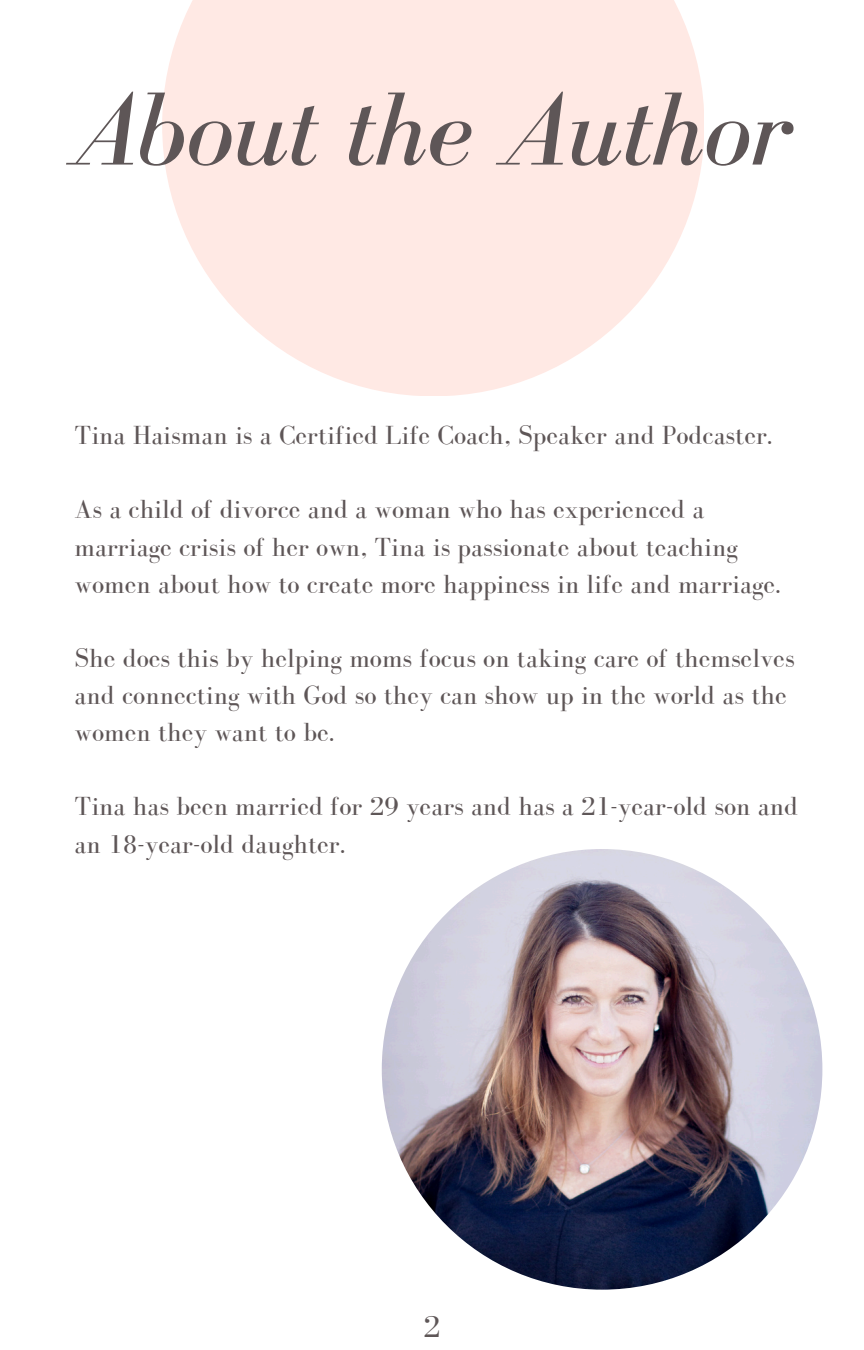
<style>
.page{position:relative;width:864px;height:1350px;background:#fff}
.page>*{position:absolute;margin:0;border:0;box-sizing:border-box;transform-origin:0 0}
.t1{font:italic 107.1px "Bodoni FLF";color:#5e5657}
.t2{font:31.5px "Bodoni FLF";color:#5e5657}
.t3{font:27px/37.1px "Bodoni FLF";color:#5e5657}
</style>
<div class="page">
<svg style="left:162px;top:0;width:542px;height:396px;fill:#ffe9e4"></svg>
<img style="left:382px;top:849px;width:440px;height:441px;border-radius:50%">
<p class="t1" style="left:71px;top:71px;width:725px">About the Author</p>
<p class="t3" style="left:75px;top:417px;width:700px">Tina Haisman is a Certified Life Coach, Speaker and Podcaster.</p>
<h1 class="t3" style="left:75px;top:491px;width:708px">As a child of divorce and a woman who has experienced a marriage crisis of her own, Tina is passionate about teaching women about how to create more happiness in life and marriage.</h1>
<p class="t3" style="left:75px;top:639px;width:721px">She does this by helping moms focus on taking care of themselves and connecting with God so they can show up in the world as the women they want to be.</p>
<p class="t3" style="left:75px;top:788px;width:725px">Tina has been married for 29 years and has a 21-year-old son and an 18-year-old daughter.</p>
<p class="t2" style="left:424px;top:1310px;width:18px">2</p>
</div>
